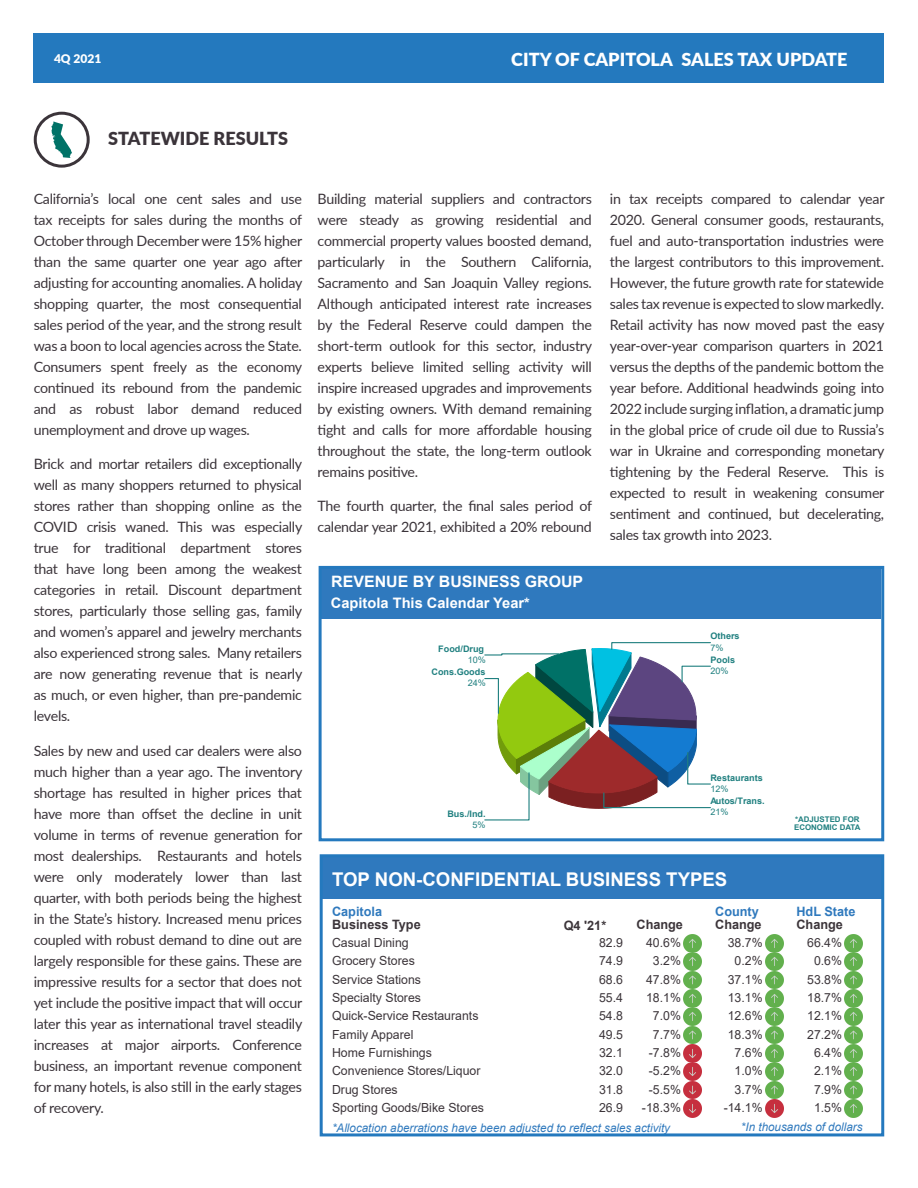
<style>
.page{position:relative;width:918px;height:1188px;background:#fff}
.page>*{position:absolute;margin:0;border:0;box-sizing:border-box;transform-origin:0 0}
.t1{font:700 18.9px "Arial";color:#fff}
.t2{font:900 18px "Lato";color:#fff}
.Story_Heading{font:900 18px "Lato";color:#3b343a}
.t3{font:700 15.75px "Arial";color:#fff}
.t4{font:700 14.4px "Arial";color:#fff}
.t5{font:14.25px/21px "Lato";letter-spacing:-.02em;color:#3b343a;text-align:justify}
.t6{font:700 12.9px/13.8px "Arial";color:#3c353a}
.t7{font:700 12.9px "Arial";color:#2f79bd}
.t8{font:12.45px "Arial";color:#3c353a}
.t9{font:900 12px "Lato";color:#fff}
.t10{font:italic 11.85px "Arial";color:#2f79bd}
.t11{font:700 9px "Arial";color:#208080}
.t12{font:9px "Arial";color:#208080}
.t13{font:700 7.8px/7.8px "Arial";color:#208080}
.s1{color:#2f79bd}
</style>
<div class="page">
<div style="left:322px;top:857px;width:561px;height:42px;background:#2f79be"></div>
<img style="left:683px;top:935px;width:19px;height:182px">
<img style="left:766px;top:935px;width:18px;height:182px">
<img style="left:844px;top:935px;width:18px;height:182px">
<div style="left:322px;top:568px;width:559px;height:51px;background:#2f79be"></div>
<svg style="left:484px;top:642px;width:227px;height:179px"></svg>
<div style="left:319px;top:566px;width:565px;height:275px;border:3px solid #2479be"></div>
<div style="left:34px;top:34px;width:850px;height:49px;background:#2479be"></div>
<div style="left:320px;top:854px;width:564px;height:282px;border:3px solid #2479be"></div>
<div style="left:34px;top:112px;width:56px;height:56px;border:3px solid #3b343a;border-radius:50%"></div>
<svg style="left:51px;top:121px;width:21px;height:37px"></svg>
<p class="t9" style="left:54px;top:50px;width:49px">4Q 2021</p>
<p class="t2" style="left:511px;top:46px;width:163px">CITY OF CAPITOLA</p>
<p class="t2" style="left:682px;top:46px;width:167px">SALES TAX UPDATE</p>
<p class="Story_Heading" style="left:108px;top:125px;width:181px">STATEWIDE RESULTS</p>
<p class="t5" style="left:34px;top:187px;width:270px">California’s local one cent sales and use tax receipts for sales during the months of October through December were 15% higher than the same quarter one year ago after adjusting for accounting anomalies. A holiday shopping quarter, the most consequential sales period of the year, and the strong result was a boon to local agencies across the State.<br>Consumers spent freely as the economy continued its rebound from the pandemic and as robust labor demand reduced unemployment and drove up wages.</p>
<p class="t5" style="left:34px;top:453px;width:270px">Brick and mortar retailers did exceptionally well as many shoppers returned to physical stores rather than shopping online as the COVID crisis waned. This was especially true for traditional department stores that have long been among the weakest categories in retail. Discount department stores, particularly those selling gas, family and women’s apparel and jewelry merchants also experienced strong sales. Many retailers are now generating revenue that is nearly as much, or even higher, than pre-pandemic levels.</p>
<p class="t5" style="left:34px;top:739px;width:270px">Sales by new and used car dealers were also much higher than a year ago. The inventory shortage has resulted in higher prices that have more than offset the decline in unit volume in terms of revenue generation for most dealerships. Restaurants and hotels were only moderately lower than last quarter, with both periods being the highest in the State’s history. Increased menu prices coupled with robust demand to dine out are largely responsible for these gains. These are impressive results for a sector that does not yet include the positive impact that will occur later this year as international travel steadily increases at major airports. Conference business, an important revenue component for many hotels, is also still in the early stages of recovery.</p>
<p class="t5" style="left:318px;top:187px;width:276px">Building material suppliers and contractors were steady as growing residential and commercial property values boosted demand, particularly in the Southern California, Sacramento and San Joaquin Valley regions.<br>Although anticipated interest rate increases by the Federal Reserve could dampen the short-term outlook for this sector, industry experts believe limited selling activity will inspire increased upgrades and improvements by existing owners. With demand remaining tight and calls for more affordable housing throughout the state, the long-term outlook remains positive.</p>
<p class="t5" style="left:318px;top:495px;width:276px">The fourth quarter, the final sales period of calendar year 2021, exhibited a 20% rebound</p>
<p class="t3" style="left:331px;top:570px;width:253px">REVENUE BY BUSINESS GROUP</p>
<p class="t4" style="left:331px;top:593px;width:200px">Capitola This Calendar Year*</p>
<p class="t11" style="left:438px;top:642px;width:47px">Food/Drug</p>
<p class="t12" style="left:468px;top:653px;width:20px">10%</p>
<p class="t11" style="left:432px;top:666px;width:55px">Cons.Goods</p>
<p class="t12" style="left:468px;top:677px;width:20px">24%</p>
<p class="t5" style="left:610px;top:187px;width:276px">in tax receipts compared to calendar year 2020. General consumer goods, restaurants, fuel and auto-transportation industries were the largest contributors to this improvement.<br>However, the future growth rate for statewide sales tax revenue is expected to slow markedly.<br>Retail activity has now moved past the easy year-over-year comparison quarters in 2021 versus the depths of the pandemic bottom the year before. Additional headwinds going into 2022 include surging inflation, a dramatic jump in the global price of crude oil due to Russia’s war in Ukraine and corresponding monetary tightening by the Federal Reserve. This is expected to result in weakening consumer sentiment and continued, but decelerating, sales tax growth into 2023.</p>
<p class="t11" style="left:710px;top:630px;width:31px">Others</p>
<p class="t12" style="left:710px;top:665px;width:20px">20%</p>
<p class="t12" style="left:710px;top:641px;width:15px">7%</p>
<p class="t11" style="left:710px;top:653px;width:26px">Pools</p>
<p class="t11" style="left:447px;top:807px;width:40px">Bus./Ind.</p>
<p class="t12" style="left:472px;top:818px;width:15px">5%</p>
<p class="t11" style="left:710px;top:771px;width:54px">Restaurants</p>
<p class="t12" style="left:710px;top:806px;width:20px">21%</p>
<p class="t12" style="left:710px;top:783px;width:20px">12%</p>
<p class="t11" style="left:710px;top:795px;width:56px">Autos/Trans.</p>
<p class="t13" style="left:794px;top:816px;width:68px">*ADJUSTED FOR<br>ECONOMIC DATA</p>
<p class="t1" style="left:332px;top:866px;width:397px">TOP NON-CONFIDENTIAL BUSINESS TYPES</p>
<p class="t6" style="left:564px;top:918px;width:44px">Q4 '21*</p>
<p class="t6" style="left:332px;top:904px;width:90px"><span class="s1">Capitola<br></span>Business Type</p>
<p class="t7" style="left:715px;top:902px;width:45px">County</p>
<p class="t7" style="left:796px;top:902px;width:61px">HdL State</p>
<p class="t6" style="left:637px;top:918px;width:48px">Change</p>
<p class="t6" style="left:715px;top:918px;width:48px">Change</p>
<p class="t6" style="left:796px;top:918px;width:48px">Change</p>
<p class="t8" style="left:332px;top:934px;width:78px">Casual Dining</p>
<p class="t8" style="left:599px;top:934px;width:25px">82.9</p>
<p class="t8" style="left:646px;top:934px;width:36px">40.6%</p>
<p class="t8" style="left:728px;top:934px;width:36px">38.7%</p>
<p class="t8" style="left:807px;top:934px;width:36px">66.4%</p>
<p class="t8" style="left:332px;top:952px;width:84px">Grocery Stores</p>
<p class="t8" style="left:599px;top:952px;width:25px">74.9</p>
<p class="t8" style="left:653px;top:952px;width:30px">3.2%</p>
<p class="t8" style="left:735px;top:952px;width:30px">0.2%</p>
<p class="t8" style="left:814px;top:952px;width:30px">0.6%</p>
<p class="t8" style="left:332px;top:971px;width:90px">Service Stations</p>
<p class="t8" style="left:599px;top:971px;width:25px">68.6</p>
<p class="t8" style="left:646px;top:971px;width:36px">47.8%</p>
<p class="t8" style="left:728px;top:971px;width:36px">37.1%</p>
<p class="t8" style="left:807px;top:971px;width:36px">53.8%</p>
<p class="t8" style="left:332px;top:989px;width:90px">Specialty Stores</p>
<p class="t8" style="left:599px;top:989px;width:25px">55.4</p>
<p class="t8" style="left:646px;top:989px;width:36px">18.1%</p>
<p class="t8" style="left:728px;top:989px;width:36px">13.1%</p>
<p class="t8" style="left:807px;top:989px;width:36px">18.7%</p>
<p class="t8" style="left:332px;top:1007px;width:148px">Quick-Service Restaurants</p>
<p class="t8" style="left:599px;top:1007px;width:25px">54.8</p>
<p class="t8" style="left:653px;top:1007px;width:30px">7.0%</p>
<p class="t8" style="left:728px;top:1007px;width:36px">12.6%</p>
<p class="t8" style="left:807px;top:1007px;width:36px">12.1%</p>
<p class="t8" style="left:332px;top:1026px;width:83px">Family Apparel</p>
<p class="t8" style="left:599px;top:1026px;width:25px">49.5</p>
<p class="t8" style="left:653px;top:1026px;width:30px">7.7%</p>
<p class="t8" style="left:728px;top:1026px;width:36px">18.3%</p>
<p class="t8" style="left:807px;top:1026px;width:36px">27.2%</p>
<p class="t8" style="left:332px;top:1044px;width:101px">Home Furnishings</p>
<p class="t8" style="left:599px;top:1044px;width:25px">32.1</p>
<p class="t8" style="left:649px;top:1044px;width:34px">-7.8%</p>
<p class="t8" style="left:735px;top:1044px;width:30px">7.6%</p>
<p class="t8" style="left:814px;top:1044px;width:30px">6.4%</p>
<p class="t8" style="left:332px;top:1062px;width:150px">Convenience Stores/Liquor</p>
<p class="t8" style="left:599px;top:1062px;width:25px">32.0</p>
<p class="t8" style="left:649px;top:1062px;width:34px">-5.2%</p>
<p class="t8" style="left:735px;top:1062px;width:30px">1.0%</p>
<p class="t8" style="left:814px;top:1062px;width:30px">2.1%</p>
<p class="t8" style="left:332px;top:1081px;width:67px">Drug Stores</p>
<p class="t8" style="left:599px;top:1081px;width:25px">31.8</p>
<p class="t8" style="left:649px;top:1081px;width:34px">-5.5%</p>
<p class="t8" style="left:735px;top:1081px;width:30px">3.7%</p>
<p class="t8" style="left:814px;top:1081px;width:30px">7.9%</p>
<p class="t8" style="left:332px;top:1099px;width:153px">Sporting Goods/Bike Stores</p>
<p class="t8" style="left:599px;top:1099px;width:25px">26.9</p>
<p class="t8" style="left:642px;top:1099px;width:41px">-18.3%</p>
<p class="t8" style="left:724px;top:1099px;width:41px">-14.1%</p>
<p class="t8" style="left:814px;top:1099px;width:30px">1.5%</p>
<p class="t10" style="left:332px;top:1121px;width:340px">*Allocation aberrations have been adjusted to reflect sales activity</p>
<p class="t10" style="left:741px;top:1120px;width:123px">*In thousands of dollars</p>
</div>
